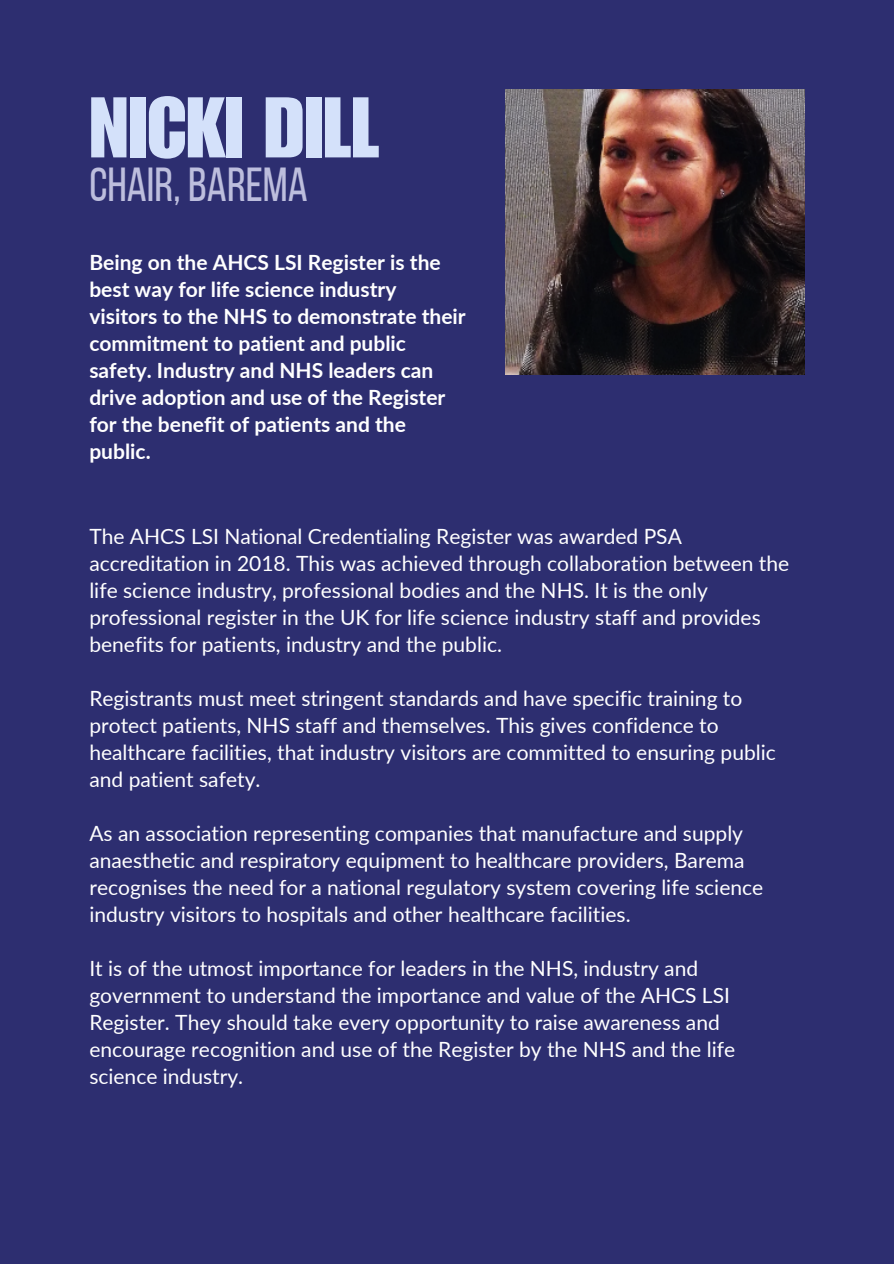
<style>
.page{position:relative;width:894px;height:1264px;background:#fff}
.page>*{position:absolute;margin:0;border:0;box-sizing:border-box;transform-origin:0 0}
.t1{font:84.15px "Impact LT Std";color:#d4e1fa}
.t2{font:47.55px "Bebas Neue";color:#bdbedd}
.t3{font:21px/27px "Lato";color:#fff}
.t4{font:700 21px/27px "Lato";color:#fff}
</style>
<div class="page">
<div style="left:0;top:0;width:893px;height:1263px;background:#2d2e70"></div>
<img style="left:505px;top:89px;width:299px;height:285px">
<h1 class="t1" style="left:89px;top:97px;width:291px">NICKI DILL</h1>
<p class="t2" style="left:89px;top:165px;width:220px">CHAIR, BAREMA</p>
<p class="t4" style="left:89px;top:248px;width:378px">Being on the AHCS LSI Register is the best way for life science industry visitors to the NHS to demonstrate their commitment to patient and public safety. Industry and NHS leaders can drive adoption and use of the Register for the benefit of patients and the public.</p>
<p class="t3" style="left:89px;top:522px;width:701px">The AHCS LSI National Credentialing Register was awarded PSA accreditation in 2018. This was achieved through collaboration between the life science industry, professional bodies and the NHS. It is the only professional register in the UK for life science industry staff and provides benefits for patients, industry and the public.</p>
<h3 class="t3" style="left:89px;top:684px;width:687px">Registrants must meet stringent standards and have specific training to protect patients, NHS staff and themselves. This gives confidence to healthcare facilities, that industry visitors are committed to ensuring public and patient safety.</h3>
<p class="t3" style="left:89px;top:819px;width:675px">As an association representing companies that manufacture and supply anaesthetic and respiratory equipment to healthcare providers, Barema recognises the need for a national regulatory system covering life science industry visitors to hospitals and other healthcare facilities.</p>
<p class="t3" style="left:89px;top:954px;width:647px">It is of the utmost importance for leaders in the NHS, industry and government to understand the importance and value of the AHCS LSI Register. They should take every opportunity to raise awareness and encourage recognition and use of the Register by the NHS and the life science industry.</p>
</div>
